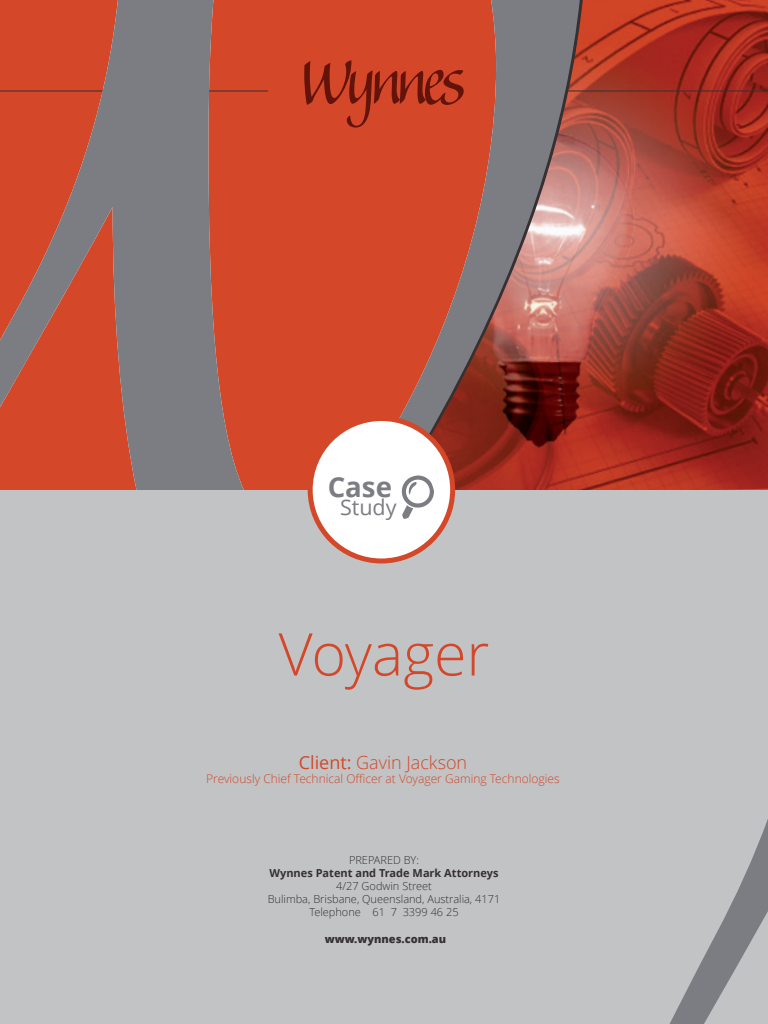
<style>
.page{position:relative;width:768px;height:1024px;background:#fff}
.page>*{position:absolute;margin:0;border:0;box-sizing:border-box;transform-origin:0 0}
.t1{font:300 59px "Open Sans";color:#d44728}
.t2{font:700 27.6px "Open Sans";color:#7c7d82}
.t3{font:21.5px "Open Sans";color:#7c7d82}
.t4{font:300 18px "Open Sans";color:#d44728}
.t5{font:300 12px "Open Sans";color:#d44728}
.t6{font:300 11px/13.2px "Open Sans";color:#363032;text-align:center}
.t7{font:700 11px "Open Sans";color:#363032}
.t8{font:800 11px "Open Sans";color:#363032}
.s1{font-weight:400}
</style>
<div class="page">
<img style="left:584px;top:0;width:184px;height:490px">
<div style="left:0;top:490px;width:768px;height:534px;background:#c1c3c5"></div>
<hr style="left:500px;top:90px;width:268px;height:2px;background:#363032">
<svg style="left:0;top:0;width:580px;height:490px;background:#b25847"></svg>
<svg style="left:670px;top:819px;width:98px;height:205px"></svg>
<div style="left:310px;top:419px;width:143px;height:142px;background:#fff;border-radius:50%"></div>
<div style="left:308px;top:416px;width:147px;height:148px;border:5px solid #d44728;border-radius:50%"></div>
<svg style="left:304px;top:60px;width:160px;height:68px;background:#bb3b21"></svg>
<svg style="left:401px;top:475px;width:33px;height:44px"></svg>
<h2 class="t2" style="left:328px;top:467px;width:66px">Case</h2>
<h3 class="t3" style="left:340px;top:493px;width:58px">Study</h3>
<h1 class="t1" style="left:279px;top:614px;width:212px">Voyager</h1>
<h3 class="t4" style="left:299px;top:750px;width:170px"><span class="s1">Client:</span> Gavin Jackson</h3>
<p class="t5" style="left:206px;top:771px;width:355px">Previously Chief Technical Officer at Voyager Gaming Technologies</p>
<p class="t6" style="left:349px;top:853px;width:71px">PREPARED BY:</p>
<p class="t7" style="left:270px;top:865px;width:230px">Wynnes Patent and Trade Mark Attorneys</p>
<p class="t6" style="left:268px;top:879px;width:234px">4/27 Godwin Street<br>Bulimba, Brisbane, Queensland, Australia, 4171<br>Telephone 61 7 3399 46 25</p>
<p class="t8" style="left:325px;top:930px;width:123px">www.wynnes.com.au</p>
</div>
